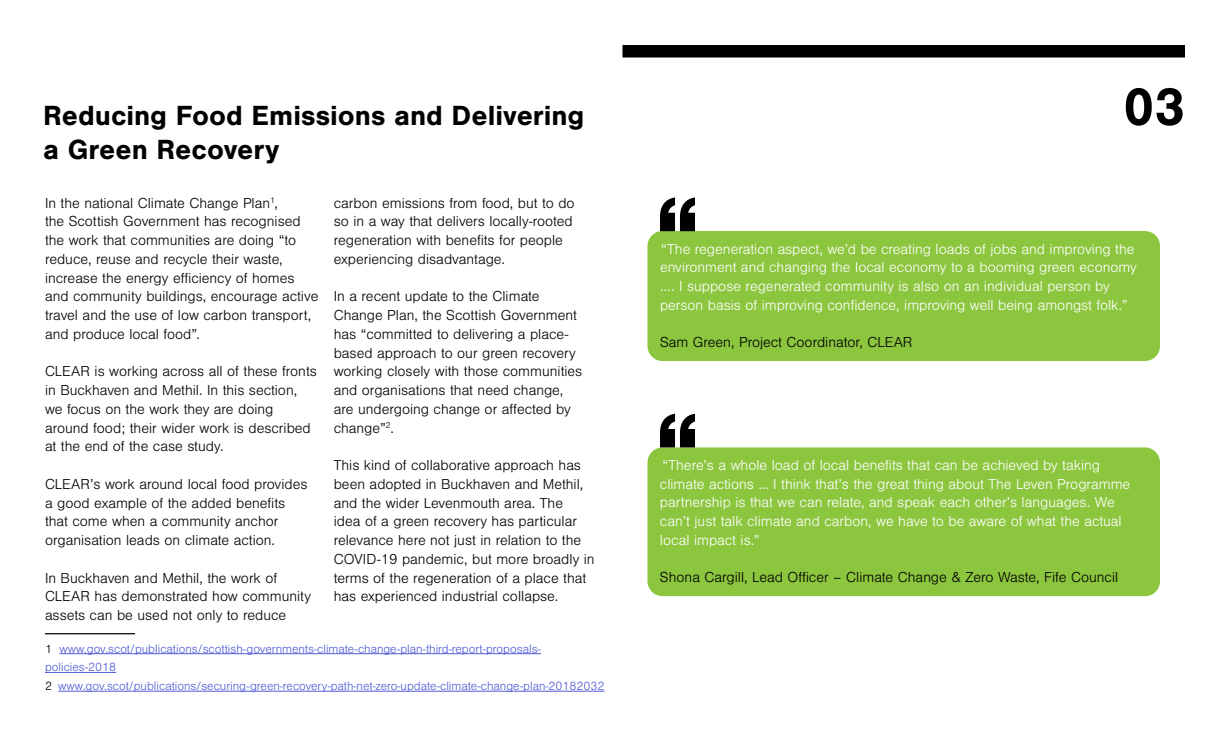
<style>
.page{position:relative;width:1230px;height:735px;background:#fff}
.page>*{position:absolute;margin:0;border:0;box-sizing:border-box;transform-origin:0 0}
.t1{font:700 55px "Nimbus San";color:#000}
.t2{font:700 28.75px "Nimbus San";color:#000}
.t3{font:300 15px/18.8px "Nimbus San";color:#000}
.t4{font:300 15px/18.8px "Nimbus San";color:#fff}
.t5{font:300 12.5px/18.8px "Nimbus San";color:#4f5cd6}
.s1{color:#000}
</style>
<div class="page">
<div style="left:622px;top:45px;width:563px;height:13px;background:#000"></div>
<hr style="left:45px;top:633px;width:90px;height:1px;background:#000">
<hr style="left:59px;top:653px;width:482px;height:1px;background:#4f5cd6">
<hr style="left:45px;top:672px;width:71px;height:1px;background:#4f5cd6">
<hr style="left:58px;top:691px;width:547px;height:1px;background:#4f5cd6">
<div style="left:648px;top:231px;width:512px;height:130px;background:#8cc63f;border-radius:15px"></div>
<svg style="left:660px;top:198px;width:35px;height:33px"></svg>
<div style="left:648px;top:447px;width:512px;height:149px;background:#8cc63f;border-radius:15px"></div>
<svg style="left:660px;top:414px;width:35px;height:33px"></svg>
<h2 class="t2" style="left:43px;top:99px;width:543px">Reducing Food Emissions and Delivering</h2>
<h2 class="t2" style="left:43px;top:134px;width:238px">a Green Recovery</h2>
<p class="t3" style="left:45px;top:194px;width:275px">In the national Climate Change Plan<sup>1</sup>,<br>the Scottish Government has recognised the work that communities are doing “to reduce, reuse and recycle their waste, increase the energy efficiency of homes and community buildings, encourage active travel and the use of low carbon transport, and produce local food”.</p>
<p class="t3" style="left:45px;top:362px;width:273px">CLEAR is working across all of these fronts in Buckhaven and Methil. In this section, we focus on the work they are doing around food; their wider work is described at the end of the case study.</p>
<p class="t3" style="left:45px;top:475px;width:264px">CLEAR’s work around local food provides a good example of the added benefits that come when a community anchor organisation leads on climate action.</p>
<p class="t3" style="left:45px;top:569px;width:268px">In Buckhaven and Methil, the work of<br>CLEAR has demonstrated how community assets can be used not only to reduce</p>
<p class="t5" style="left:45px;top:639px;width:561px"><span class="s1">1</span> www.gov.scot/publications/scottish-governments-climate-change-plan-third-report-proposals&shy;policies-2018<br><span class="s1">2</span> www.gov.scot/publications/securing-green-recovery-path-net-zero-update-climate-change-plan-20182032</p>
<p class="t3" style="left:334px;top:194px;width:242px">carbon emissions from food, but to do so in a way that delivers locally-rooted regeneration with benefits for people experiencing disadvantage.</p>
<p class="t3" style="left:334px;top:287px;width:250px">In a recent update to the Climate Change Plan, the Scottish Government has “committed to delivering a place&shy;based approach to our green recovery working closely with those communities and organisations that need change, are undergoing change or affected by change”<sup>2</sup>.</p>
<p class="t3" style="left:334px;top:456px;width:262px">This kind of collaborative approach has been adopted in Buckhaven and Methil, and the wider Levenmouth area. The<br>idea of a green recovery has particular relevance here not just in relation to the COVID-19 pandemic, but more broadly in terms of the regeneration of a place that has experienced industrial collapse.</p>
<h1 class="t1" style="left:1123px;top:76px;width:63px">03</h1>
<p class="t4" style="left:660px;top:240px;width:478px">“The regeneration aspect, we’d be creating loads of jobs and improving the environment and changing the local economy to a booming green economy …. I suppose regenerated community is also on an individual person by person basis of improving confidence, improving well being amongst folk.”</p>
<p class="t3" style="left:660px;top:333px;width:254px">Sam Green, Project Coordinator, CLEAR</p>
<p class="t4" style="left:660px;top:456px;width:472px">“There’s a whole load of local benefits that can be achieved by taking climate actions … I think that’s the great thing about The Leven Programme partnership is that we can relate, and speak each other’s languages. We can’t just talk climate and carbon, we have to be aware of what the actual local impact is.”</p>
<p class="t3" style="left:660px;top:569px;width:460px">Shona Cargill, Lead Officer – Climate Change &amp; Zero Waste, Fife Council</p>
</div>
